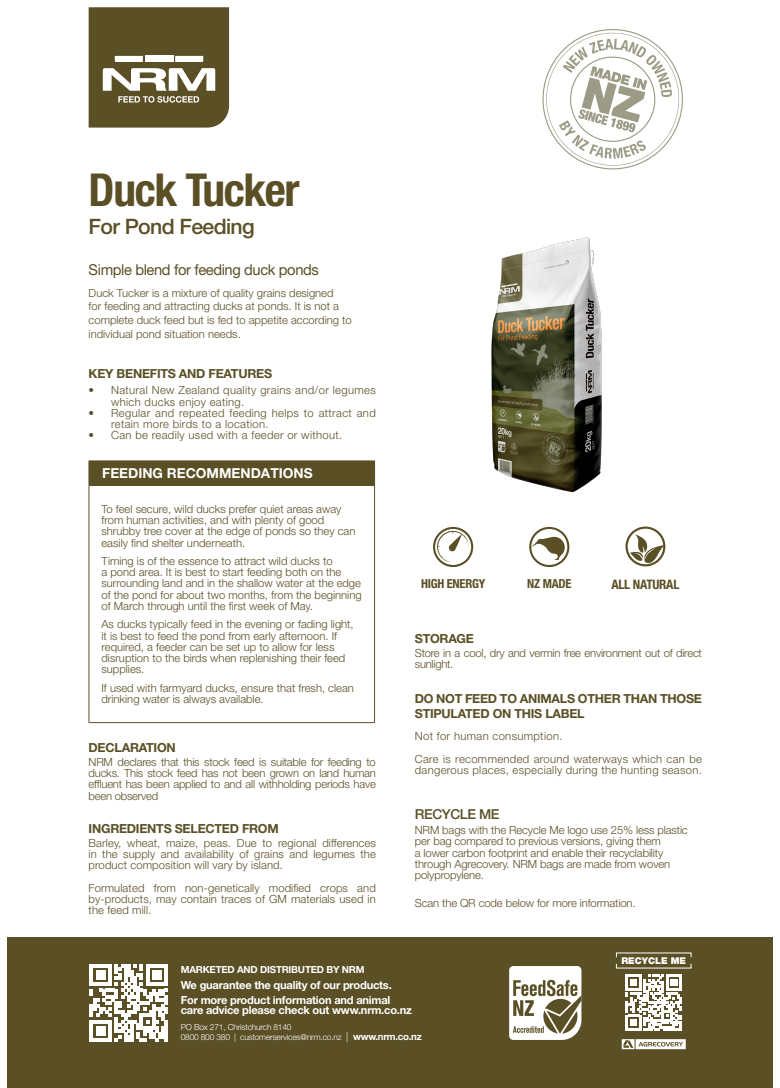
<style>
.page{position:relative;width:780px;height:1088px;background:#fff}
.page>*{position:absolute;margin:0;border:0;box-sizing:border-box;transform-origin:0 0}
.t1{font:700 condensed 45.5px "Helvetica Neue LT Std";letter-spacing:-.03em;color:#5a4f25}
.t2{font:500 21.25px "Helvetica Neue LT Std";letter-spacing:-.03em;color:#5a4f25}
.Sub-Title_1{font:15px "Helvetica Neue LT Std";letter-spacing:-.025em;color:#5a4f25}
.t3{font:700 13.75px "Helvetica Neue LT Pro";color:#fff}
.title_2{font:500 13.75px "Helvetica Neue LT Pro";letter-spacing:-.03em;color:#5a4f25}
.t4{font:700 condensed 13.12px "Helvetica Neue LT Std";letter-spacing:-.02em;color:#5a4f25}
.BK-SubTitle{font:700 12.5px "Helvetica Neue LT Std";letter-spacing:-.02em;color:#5a4f25}
.BK-Body{font:700 12.5px/14.2px "Helvetica Neue LT Std";letter-spacing:-.02em;color:#5a4f25}
.t5{font:700 condensed 12.5px "Helvetica Neue LT Std";letter-spacing:-.02em;color:#5a4f25}
.t6{font:300 11.25px/11.2px "Helvetica Neue LT Pro";color:#5a4f25}
.BK-Body-2{font:300 11.25px/11.2px "Helvetica Neue LT Std";letter-spacing:.01em;color:#5a4f25;text-align:justify}
.Body{font:300 11.25px/11.2px "Helvetica Neue LT Std";letter-spacing:-.01em;color:#5a4f25}
.Body-2{font:300 11.25px/11.2px "Helvetica Neue LT Std";letter-spacing:.03em;color:#5a4f25}
.BK-Body-3{font:300 11.25px/11.2px "Helvetica Neue LT Std";letter-spacing:.03em;color:#5a4f25}
.BK-Body-4{font:300 11.25px/11.2px "Helvetica Neue LT Std";letter-spacing:-.02em;color:#5a4f25}
.BK-Body-5{font:700 11.12px "Helvetica Neue LT Std";letter-spacing:-.02em;color:#fff}
.BK-SubTitle-2{font:700 9.75px "Helvetica Neue LT Std";letter-spacing:-.02em;color:#fff}
.t7{font:900 9.38px "Helvetica Neue LT Pro";color:#fff}
.BK-Body-6{font:300 8.38px "Helvetica Neue LT Std";letter-spacing:-.02em;color:#fff}
.s1{font-size:9.75px}
.s2{font-weight:700;font-size:9.75px}
</style>
<div class="page">
<svg style="left:89px;top:7px;width:140px;height:121px;background:#726945"></svg>
<img style="left:491px;top:237px;width:112px;height:256px">
<div style="left:89px;top:461px;width:285px;height:24px;background:#5a4f25"></div>
<svg style="left:374px;top:461px;width:1px;height:24px"></svg>
<hr style="left:89px;top:485px;width:286px;height:1px;background:#5a4f25">
<hr style="left:89px;top:485px;width:1px;height:237px;background:#5a4f25">
<hr style="left:374px;top:485px;width:1px;height:237px;background:#5a4f25">
<hr style="left:89px;top:722px;width:286px;height:1px;background:#5a4f25">
<svg style="left:542px;top:29px;width:141px;height:141px"></svg>
<svg style="left:532px;top:536px;width:33px;height:24px"></svg>
<div style="left:529px;top:527px;width:40px;height:40px;border:2px solid #5a4f25;border-radius:50%"></div>
<svg style="left:437px;top:531px;width:31px;height:31px"></svg>
<div style="left:433px;top:527px;width:40px;height:40px;border:2px solid #5a4f25;border-radius:50%"></div>
<div style="left:625px;top:526px;width:40px;height:40px;border:2px solid #5a4f25;border-radius:50%"></div>
<svg style="left:630px;top:534px;width:34px;height:29px"></svg>
<div style="left:7px;top:938px;width:765px;height:150px;background:#5a4f25"></div>
<svg style="left:90px;top:964px;width:78px;height:78px"></svg>
<svg style="left:509px;top:966px;width:72px;height:74px"></svg>
<svg style="left:625px;top:974px;width:56px;height:56px"></svg>
<svg style="left:616px;top:952px;width:75px;height:16px"></svg>
<svg style="left:621px;top:1039px;width:64px;height:10px"></svg>
<p class="t1" style="left:89px;top:162px;width:212px">Duck Tucker</p>
<p class="t2" style="left:89px;top:214px;width:168px">For Pond Feeding</p>
<p class="Sub-Title_1" style="left:89px;top:260px;width:232px">Simple blend for feeding duck ponds</p>
<p class="t6" style="left:89px;top:285px;width:264px;line-height:13.8px">Duck Tucker is a mixture of quality grains designed<br>for feeding and attracting ducks at ponds. It is not a complete duck feed but is fed to appetite according to individual pond situation needs.</p>
<p class="BK-SubTitle" style="left:89px;top:366px;width:185px">KEY BENEFITS AND FEATURES</p>
<p class="Body-2" style="left:111px;top:384px;width:266px;text-indent:-22px">• Natural New Zealand quality grains and/or legumes which ducks enjoy eating.</p>
<p class="Body-2" style="left:111px;top:407px;width:266px;text-indent:-22px">• Regular and repeated feeding helps to attract and retain more birds to a location.</p>
<p class="Body-2" style="left:89px;top:429px;width:255px">• Can be readily used with a feeder or without.</p>
<p class="t3" style="left:102px;top:464px;width:212px">FEEDING RECOMMENDATIONS</p>
<p class="t6" style="left:101px;top:503px;width:255px">To feel secure, wild ducks prefer quiet areas away from human activities, and with plenty of good shrubby tree cover at the edge of ponds so they can easily find shelter underneath.</p>
<p class="t6" style="left:101px;top:555px;width:262px">Timing is of the essence to attract wild ducks to<br>a pond area. It is best to start feeding both on the surrounding land and in the shallow water at the edge of the pond for about two months, from the beginning of March through until the first week of May.</p>
<p class="t6" style="left:101px;top:618px;width:254px">As ducks typically feed in the evening or fading light, it is best to feed the pond from early afternoon. If required, a feeder can be set up to allow for less disruption to the birds when replenishing their feed supplies.</p>
<p class="t6" style="left:101px;top:682px;width:254px">If used with farmyard ducks, ensure that fresh, clean drinking water is always available.</p>
<p class="BK-SubTitle" style="left:89px;top:740px;width:89px">DECLARATION</p>
<p class="BK-Body-2" style="left:89px;top:756px;width:289px">NRM declares that this stock feed is suitable for feeding to ducks. This stock feed has not been grown on land human effluent has been applied to and all withholding periods have been observed</p>
<p class="BK-SubTitle" style="left:89px;top:821px;width:192px">INGREDIENTS SELECTED FROM</p>
<p class="BK-Body-2" style="left:89px;top:837px;width:289px">Barley, wheat, maize, peas. Due to regional differences in the supply and availability of grains and legumes the product composition will vary by island.</p>
<p class="BK-Body-2" style="left:89px;top:882px;width:289px">Formulated from non-genetically modified crops and by-products, may contain traces of GM materials used in the feed mill.</p>
<p class="t5" style="left:421px;top:576px;width:66px">HIGH ENERGY</p>
<p class="t5" style="left:527px;top:576px;width:46px">NZ MADE</p>
<p class="t4" style="left:611px;top:576px;width:69px">ALL NATURAL</p>
<p class="BK-SubTitle" style="left:415px;top:631px;width:61px">STORAGE</p>
<p class="BK-Body-4" style="left:415px;top:647px;width:288px">Store in a cool, dry and vermin free environment out of direct sunlight.</p>
<p class="BK-Body" style="left:415px;top:691px;width:288px">DO NOT FEED TO ANIMALS OTHER THAN THOSE<br>STIPULATED ON THIS LABEL</p>
<p class="BK-Body-3" style="left:415px;top:730px;width:149px">Not for human consumption.</p>
<p class="BK-Body-3" style="left:415px;top:753px;width:289px">Care is recommended around waterways which can be dangerous places, especially during the hunting season.</p>
<p class="title_2" style="left:415px;top:806px;width:86px">RECYCLE ME</p>
<p class="Body" style="left:415px;top:824px;width:274px">NRM bags with the Recycle Me logo use 25% less plastic per bag compared to previous versions, giving them<br>a lower carbon footprint and enable their recyclability through Agrecovery. NRM bags are made from woven polypropylene.</p>
<p class="Body" style="left:415px;top:897px;width:222px">Scan the QR code below for more information.</p>
<p class="BK-SubTitle-2" style="left:181px;top:963px;width:185px">MARKETED AND DISTRIBUTED BY NRM</p>
<p class="BK-Body-5" style="left:181px;top:978px;width:212px">We guarantee the quality of our products.</p>
<p class="BK-Body-5" style="left:181px;top:993px;width:211px">For more product information and animal</p>
<p class="BK-Body-5" style="left:181px;top:1003px;width:233px">care advice please check out www.nrm.co.nz</p>
<p class="BK-Body-6" style="left:181px;top:1021px;width:112px">PO Box 271, Christchurch 8140</p>
<p class="BK-Body-6" style="left:181px;top:1031px;width:242px">0800 800 380 | customerservices@nrm.co.nz <span class="s1">|</span> <span class="s2">www.nrm.co.nz</span></p>
<p class="t7" style="left:621px;top:955px;width:66px">RECYCLE ME</p>
</div>
